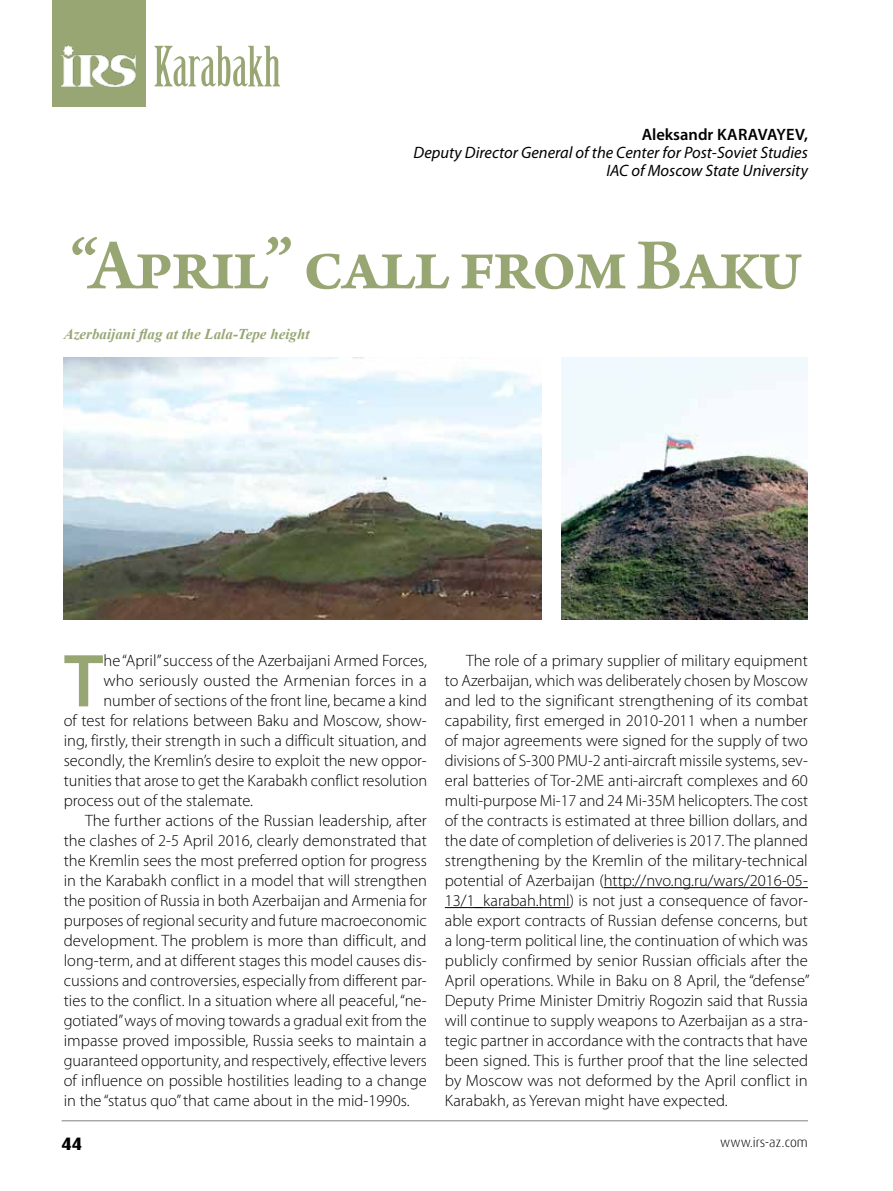
<style>
.page{position:relative;width:893px;height:1191px;background:#fff}
.page>*{position:absolute;margin:0;border:0;box-sizing:border-box;transform-origin:0 0}
.t1{font:600 76.5px "Arno Pro";letter-spacing:-.03em;color:#98a674}
.t2{font:600 75.75px "Myriad Pro";color:#98a674}
.t3{font:54.15px "Birch Std";color:#98a674}
.t4{font:800 18px "Dax Pro";color:#000}
.t5{font:300 16.5px/20px "Myriad Pro";color:#000;text-align:justify}
.t6{font:italic 16.5px/18px "Myriad Pro";color:#000;text-align:right}
.t7{font:600 16.5px "Myriad Pro";color:#000}
.t8{font:italic 700 15px "Times New Roman";color:#98a674}
.t9{font:300 13.5px "Dax Pro";color:#000}
</style>
<div class="page">
<hr style="left:62px;top:1120px;width:746px;height:1px;background:#808285">
<hr style="left:604px;top:887px;width:204px;height:1px;background:#000">
<hr style="left:445px;top:907px;width:125px;height:1px;background:#000">
<div style="left:52px;top:0;width:94px;height:106px;background:#98a674"></div>
<img style="left:60px;top:45px;width:76px;height:41px">
<img style="left:64px;top:357px;width:478px;height:262px">
<img style="left:562px;top:357px;width:246px;height:262px">
<h3 class="t3" style="left:154px;top:36px;width:128px">Karabakh</h3>
<p class="t7" style="left:642px;top:124px;width:168px">Aleksandr KARAVAYEV,</p>
<p class="t6" style="left:414px;top:144px;width:396px">Deputy Director General of the Center for Post-Soviet Studies<br>IAC of Moscow State University</p>
<h1 class="t1" style="left:70px;top:221px;width:734px">“April” call from Baku</h1>
<p class="t8" style="left:64px;top:324px;width:247px">Azerbaijani flag at the Lala-Tepe height</p>
<h2 class="t2" style="left:64px;top:632px;width:41px">T</h2>
<p class="t5" style="left:104px;top:651px;width:325px">he “April” success of the Azerbaijani Armed Forces,</p>
<p class="t5" style="left:104px;top:671px;width:325px">who seriously ousted the Armenian forces in a</p>
<p class="t5" style="left:104px;top:691px;width:325px">number of sections of the front line, became a kind</p>
<p class="t5" style="left:64px;top:711px;width:365px">of test for relations between Baku and Moscow, show-</p>
<p class="t5" style="left:64px;top:731px;width:365px">ing, firstly, their strength in such a difficult situation, and</p>
<p class="t5" style="left:64px;top:751px;width:365px">secondly, the Kremlin’s desire to exploit the new oppor-</p>
<p class="t5" style="left:64px;top:771px;width:365px">tunities that arose to get the Karabakh conflict resolution</p>
<p class="t5" style="left:64px;top:791px;width:191px">process out of the stalemate.</p>
<p class="t5" style="left:85px;top:811px;width:343px">The further actions of the Russian leadership, after</p>
<p class="t5" style="left:64px;top:831px;width:365px">the clashes of 2-5 April 2016, clearly demonstrated that</p>
<p class="t5" style="left:64px;top:851px;width:365px">the Kremlin sees the most preferred option for progress</p>
<p class="t5" style="left:64px;top:870px;width:365px">in the Karabakh conflict in a model that will strengthen</p>
<p class="t5" style="left:64px;top:890px;width:365px">the position of Russia in both Azerbaijan and Armenia for</p>
<p class="t5" style="left:64px;top:910px;width:364px">purposes of regional security and future macroeconomic</p>
<p class="t5" style="left:64px;top:930px;width:364px">development. The problem is more than difficult, and</p>
<p class="t5" style="left:64px;top:950px;width:365px">long-term, and at different stages this model causes dis-</p>
<p class="t5" style="left:64px;top:970px;width:365px">cussions and controversies, especially from different par-</p>
<p class="t5" style="left:64px;top:990px;width:365px">ties to the conflict. In a situation where all peaceful, “ne-</p>
<p class="t5" style="left:64px;top:1010px;width:365px">gotiated” ways of moving towards a gradual exit from the</p>
<p class="t5" style="left:64px;top:1030px;width:364px">impasse proved impossible, Russia seeks to maintain a</p>
<p class="t5" style="left:64px;top:1050px;width:365px">guaranteed opportunity, and respectively, effective levers</p>
<p class="t5" style="left:64px;top:1070px;width:364px">of influence on possible hostilities leading to a change</p>
<p class="t5" style="left:64px;top:1090px;width:347px">in the “status quo” that came about in the mid-1990s.</p>
<p class="t5" style="left:445px;top:651px;width:366px;text-indent:21px">The role of a primary supplier of military equipment to Azerbaijan, which was deliberately chosen by Moscow and led to the significant strengthening of its combat capability, first emerged in 2010-2011 when a number of major agreements were signed for the supply of two divisions of S-300 PMU-2 anti-aircraft missile systems, sev&shy;eral batteries of Tor-2ME anti-aircraft complexes and 60 multi-purpose Mi-17 and 24 Mi-35M helicopters. The cost of the contracts is estimated at three billion dollars, and the date of completion of deliveries is 2017. The planned strengthening by the Kremlin of the military-technical potential of Azerbaijan (http://nvo.ng.ru/wars/2016-05- 13/1_karabah.html) is not just a consequence of favor&shy;able export contracts of Russian defense concerns, but a long-term political line, the continuation of which was publicly confirmed by senior Russian officials after the April operations. While in Baku on 8 April, the “defense” Deputy Prime Minister Dmitriy Rogozin said that Russia will continue to supply weapons to Azerbaijan as a stra&shy;tegic partner in accordance with the contracts that have been signed. This is further proof that the line selected by Moscow was not deformed by the April conflict in Karabakh, as Yerevan might have expected.</p>
<p class="t4" style="left:62px;top:1131px;width:22px">44</p>
<p class="t9" style="left:720px;top:1133px;width:89px">www.irs-az.com</p>
</div>
